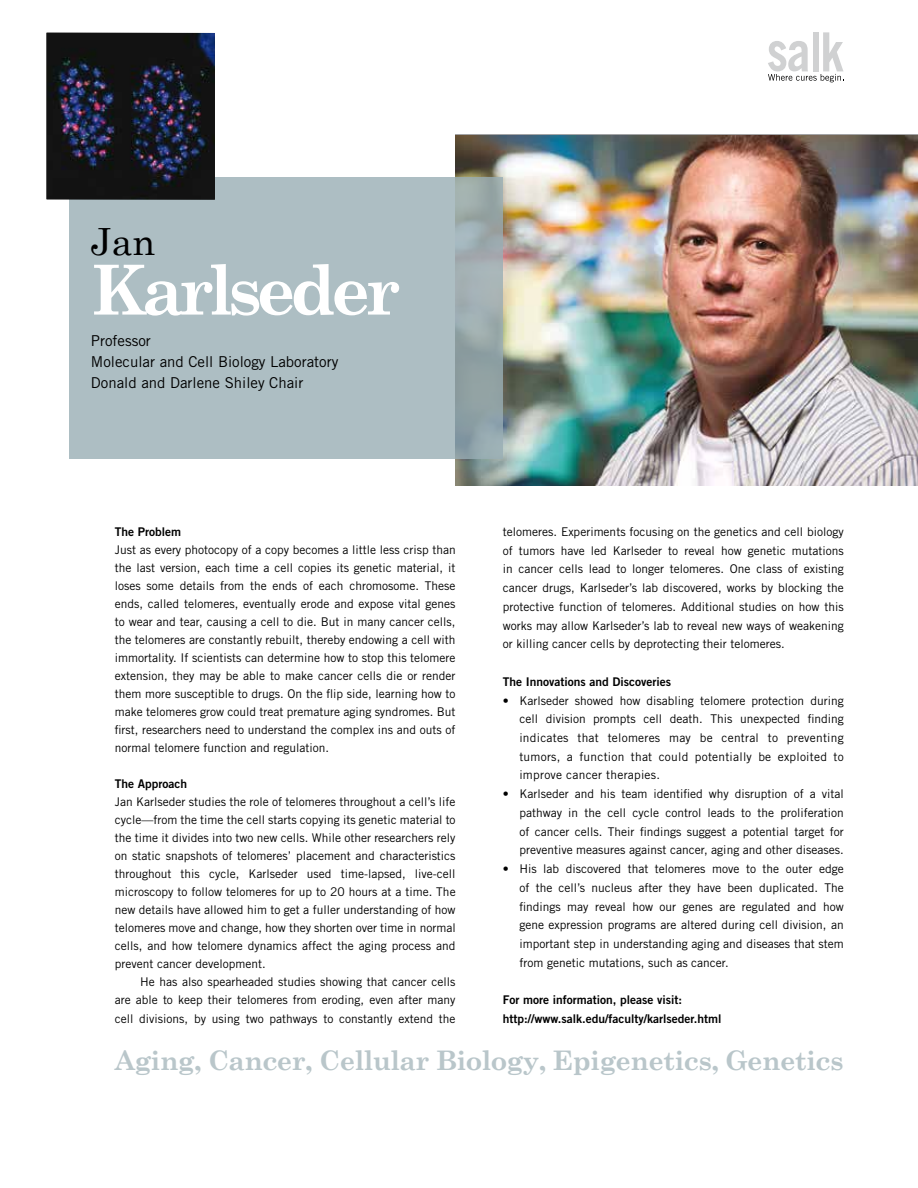
<style>
.page{position:relative;width:918px;height:1188px;background:#fff}
.page>*{position:absolute;margin:0;border:0;box-sizing:border-box;transform-origin:0 0}
.t1{font:700 69px "Century Schoolbook";letter-spacing:-.08em;color:#fff}
.t2{font:37.5px "Century Schoolbook";color:#000}
.t3{font:700 27px "Century Schoolbook";letter-spacing:-.02em;color:#b9c6ca}
.t4{font:15px/21px "Trade Gothic";color:#000}
.t5{font:12px/18px "Trade Gothic";color:#000;text-align:justify}
.t6{font:12px/18.8px "Trade Gothic Bold Two";color:#000}
</style>
<div class="page">
<svg style="left:768px;top:32px;width:76px;height:50px"></svg>
<img style="left:456px;top:135px;width:462px;height:351px">
<svg style="left:70px;top:177px;width:433px;height:282px;background:#aabbc0"></svg>
<img style="left:47px;top:33px;width:168px;height:167px">
<h2 class="t2" style="left:91px;top:218px;width:66px">Jan</h2>
<h1 class="t1" style="left:91px;top:248px;width:311px">Karlseder</h1>
<p class="t4" style="left:91px;top:330px;width:249px">Professor<br>Molecular and Cell Biology Laboratory<br>Donald and Darlene Shiley Chair</p>
<p class="t6" style="left:115px;top:522px;width:68px">The Problem</p>
<p class="t5" style="left:115px;top:541px;width:342px">Just as every photocopy of a copy becomes a little less crisp than the last version, each time a cell copies its genetic material, it loses some details from the ends of each chromosome. These ends, called telomeres, eventually erode and expose vital genes to wear and tear, causing a cell to die. But in many cancer cells, the telomeres are constantly rebuilt, thereby endowing a cell with immortality. If scientists can determine how to stop this telomere extension, they may be able to make cancer cells die or render them more susceptible to drugs. On the flip side, learning how to make telomeres grow could treat premature aging syndromes. But first, researchers need to understand the complex ins and outs of normal telomere function and regulation.</p>
<p class="t6" style="left:115px;top:774px;width:74px">The Approach</p>
<p class="t5" style="left:115px;top:793px;width:342px">Jan Karlseder studies the role of telomeres throughout a cell’s life cycle—from the time the cell starts copying its genetic material to the time it divides into two new cells. While other researchers rely on static snapshots of telomeres’ placement and characteristics throughout this cycle, Karlseder used time-lapsed, live-cell microscopy to follow telomeres for up to 20 hours at a time. The new details have allowed him to get a fuller understanding of how telomeres move and change, how they shorten over time in normal cells, and how telomere dynamics affect the aging process and prevent cancer development.</p>
<p class="t5" style="left:115px;top:973px;width:342px;text-indent:26px">He has also spearheaded studies showing that cancer cells are able to keep their telomeres from eroding, even after many cell divisions, by using two pathways to constantly extend the</p>
<p class="t5" style="left:503px;top:522px;width:342px;line-height:18.8px">telomeres. Experiments focusing on the genetics and cell biology of tumors have led Karlseder to reveal how genetic mutations in cancer cells lead to longer telomeres. One class of existing cancer drugs, Karlseder’s lab discovered, works by blocking the protective function of telomeres. Additional studies on how this works may allow Karlseder’s lab to reveal new ways of weakening or killing cancer cells by deprotecting their telomeres.</p>
<p class="t6" style="left:503px;top:672px;width:170px">The Innovations and Discoveries</p>
<p class="t5" style="left:519px;top:691px;width:326px;line-height:18.8px;text-indent:-16px">• Karlseder showed how disabling telomere protection during cell division prompts cell death. This unexpected finding indicates that telomeres may be central to preventing tumors, a function that could potentially be exploited to improve cancer therapies.</p>
<p class="t5" style="left:519px;top:784px;width:326px;line-height:18.8px;text-indent:-16px">• Karlseder and his team identified why disruption of a vital pathway in the cell cycle control leads to the proliferation of cancer cells. Their findings suggest a potential target for preventive measures against cancer, aging and other diseases.</p>
<p class="t5" style="left:519px;top:859px;width:326px;line-height:18.8px;text-indent:-16px">• His lab discovered that telomeres move to the outer edge of the cell’s nucleus after they have been duplicated. The findings may reveal how our genes are regulated and how gene expression programs are altered during cell division, an important step in understanding aging and diseases that stem from genetic mutations, such as cancer.</p>
<p class="t6" style="left:503px;top:991px;width:220px">For more information, please visit: http://www.salk.edu/faculty/karlseder.html</p>
<h3 class="t3" style="left:115px;top:1044px;width:730px">Aging, Cancer, Cellular Biology, Epigenetics, Genetics</h3>
</div>
